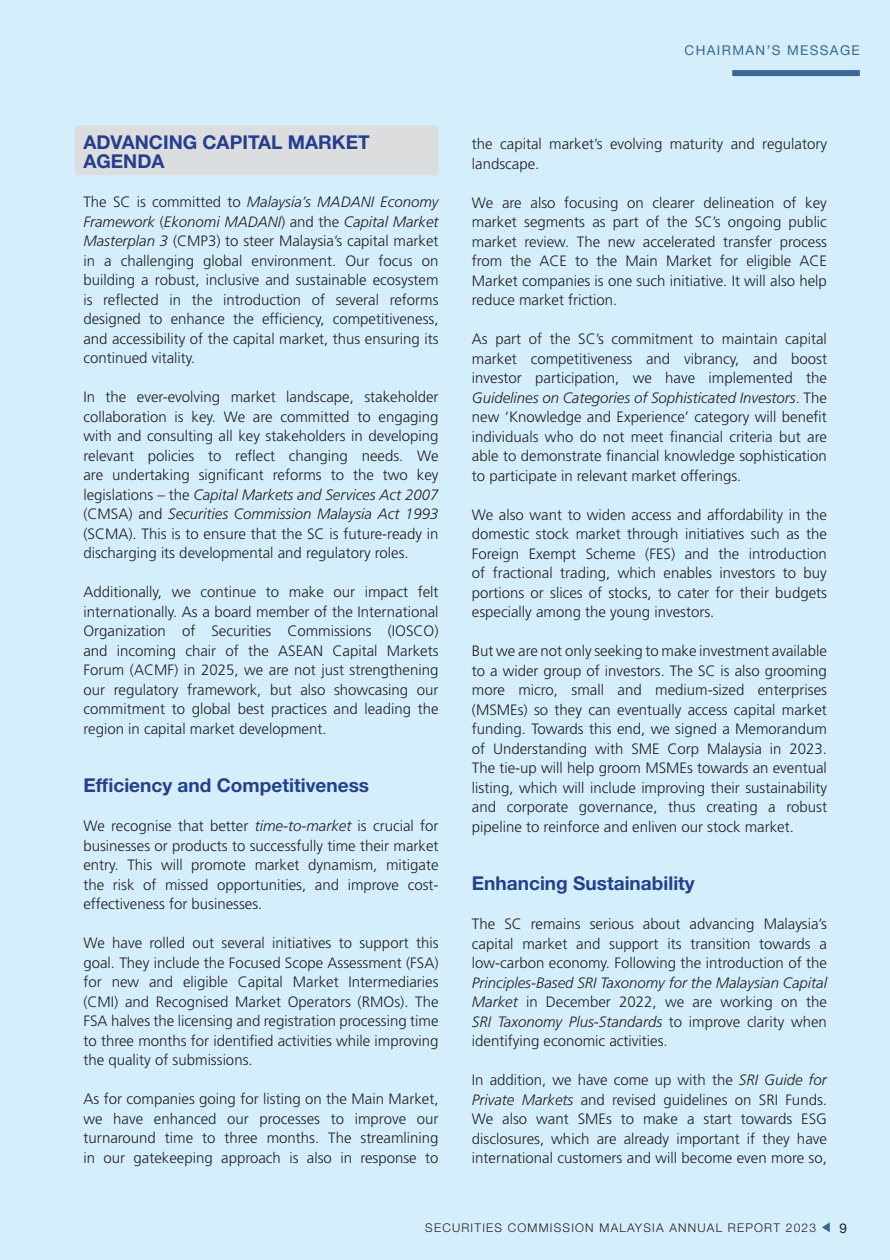
<style>
.page{position:relative;width:890px;height:1260px;background:#d4effb}
.page>*{position:absolute;margin:0;border:0;box-sizing:border-box;transform-origin:0 0}
.t1{font:700 19.05px/19.5px "Helvetica Neue LT Std";color:#253f8e}
.t2{font:300 15px/19.5px "Frutiger LT Std";color:#231f20;text-align:justify}
.t3{font:13.5px "Helvetica Neue LT Std";letter-spacing:.1em;color:#3a6694}
.t4{font:13.5px "Helvetica Neue LT Std";color:#231f20}
.t5{font:300 12px "Helvetica Neue LT Std";letter-spacing:.1em;color:#231f20}
.s1{font-style:italic}
</style>
<div class="page">
<div style="left:732px;top:70px;width:128px;height:6px;background:#3a6694"></div>
<svg style="left:822px;top:1222px;width:8px;height:10px"></svg>
<div style="left:75px;top:126px;width:364px;height:49px;background:#dcdddf"></div>
<p class="t1" style="left:83px;top:132px;width:288px">ADVANCING CAPITAL MARKET<br>AGENDA</p>
<p class="t2" style="left:83px;top:192px;width:357px">The SC is committed to <span class="s1">Malaysia’s MADANI Economy Framework</span> (<span class="s1">Ekonomi MADANI</span>) and the <span class="s1">Capital Market Masterplan 3</span> (CMP3) to steer Malaysia’s capital market in a challenging global environment. Our focus on building a robust, inclusive and sustainable ecosystem is reflected in the introduction of several reforms designed to enhance the efficiency, competitiveness, and accessibility of the capital market, thus ensuring its continued vitality.</p>
<p class="t2" style="left:83px;top:387px;width:357px">In the ever-evolving market landscape, stakeholder collaboration is key. We are committed to engaging with and consulting all key stakeholders in developing relevant policies to reflect changing needs. We are undertaking significant reforms to the two key legislations – the <span class="s1">Capital Markets and Services Act 2007 </span>(CMSA) and <span class="s1">Securities Commission Malaysia Act 1993 </span>(SCMA). This is to ensure that the SC is future-ready in discharging its developmental and regulatory roles.</p>
<p class="t2" style="left:83px;top:582px;width:357px">Additionally, we continue to make our impact felt internationally. As a board member of the International Organization of Securities Commissions (IOSCO) and incoming chair of the ASEAN Capital Markets Forum (ACMF) in 2025, we are not just strengthening our regulatory framework, but also showcasing our commitment to global best practices and leading the region in capital market development.</p>
<p class="t1" style="left:83px;top:775px;width:287px">Efficiency and Competitiveness</p>
<p class="t2" style="left:83px;top:816px;width:357px">We recognise that better <span class="s1">time-to-market</span> is crucial for businesses or products to successfully time their market entry. This will promote market dynamism, mitigate the risk of missed opportunities, and improve cost&shy;effectiveness for businesses.</p>
<p class="t2" style="left:83px;top:933px;width:357px">We have rolled out several initiatives to support this goal. They include the Focused Scope Assessment (FSA) for new and eligible Capital Market Intermediaries (CMI) and Recognised Market Operators (RMOs). The FSA halves the licensing and registration processing time to three months for identified activities while improving the quality of submissions.</p>
<p class="t2" style="left:83px;top:1089px;width:357px">As for companies going for listing on the Main Market, we have enhanced our processes to improve our turnaround time to three months. The streamlining in our gatekeeping approach is also in response to</p>
<p class="t3" style="left:685px;top:42px;width:177px">CHAIRMAN’S MESSAGE</p>
<p class="t2" style="left:472px;top:135px;width:357px">the capital market’s evolving maturity and regulatory landscape.</p>
<p class="t2" style="left:472px;top:193px;width:357px">We are also focusing on clearer delineation of key market segments as part of the SC’s ongoing public market review. The new accelerated transfer process from the ACE to the Main Market for eligible ACE Market companies is one such initiative. It will also help reduce market friction.</p>
<p class="t2" style="left:472px;top:330px;width:357px">As part of the SC’s commitment to maintain capital market competitiveness and vibrancy, and boost investor participation, we have implemented the <span class="s1">Guidelines on Categories of Sophisticated Investors</span>. The new ‘Knowledge and Experience’ category will benefit individuals who do not meet financial criteria but are able to demonstrate financial knowledge sophistication to participate in relevant market offerings.</p>
<p class="t2" style="left:472px;top:505px;width:357px">We also want to widen access and affordability in the domestic stock market through initiatives such as the Foreign Exempt Scheme (FES) and the introduction of fractional trading, which enables investors to buy portions or slices of stocks, to cater for their budgets especially among the young investors.</p>
<p class="t2" style="left:472px;top:642px;width:357px">But we are not only seeking to make investment available to a wider group of investors. The SC is also grooming more micro, small and medium-sized enterprises (MSMEs) so they can eventually access capital market funding. Towards this end, we signed a Memorandum of Understanding with SME Corp Malaysia in 2023.<br>The tie-up will help groom MSMEs towards an eventual listing, which will include improving their sustainability and corporate governance, thus creating a robust pipeline to reinforce and enliven our stock market.</p>
<p class="t1" style="left:472px;top:873px;width:224px">Enhancing Sustainability</p>
<p class="t2" style="left:472px;top:915px;width:357px">The SC remains serious about advancing Malaysia’s capital market and support its transition towards a low-carbon economy. Following the introduction of the <span class="s1">Principles-Based SRI Taxonomy for the Malaysian Capital Market</span> in December 2022, we are working on the <span class="s1">SRI Taxonomy Plus-Standards</span> to improve clarity when identifying economic activities.</p>
<p class="t2" style="left:472px;top:1071px;width:357px">In addition, we have come up with the <span class="s1">SRI Guide for Private Markets</span> and revised guidelines on SRI Funds.<br>We also want SMEs to make a start towards ESG disclosures, which are already important if they have international customers and will become even more so,</p>
<p class="t5" style="left:425px;top:1221px;width:392px">SECURITIES COMMISSION MALAYSIA ANNUAL REPORT 2023</p>
<p class="t4" style="left:840px;top:1220px;width:9px">9</p>
</div>
